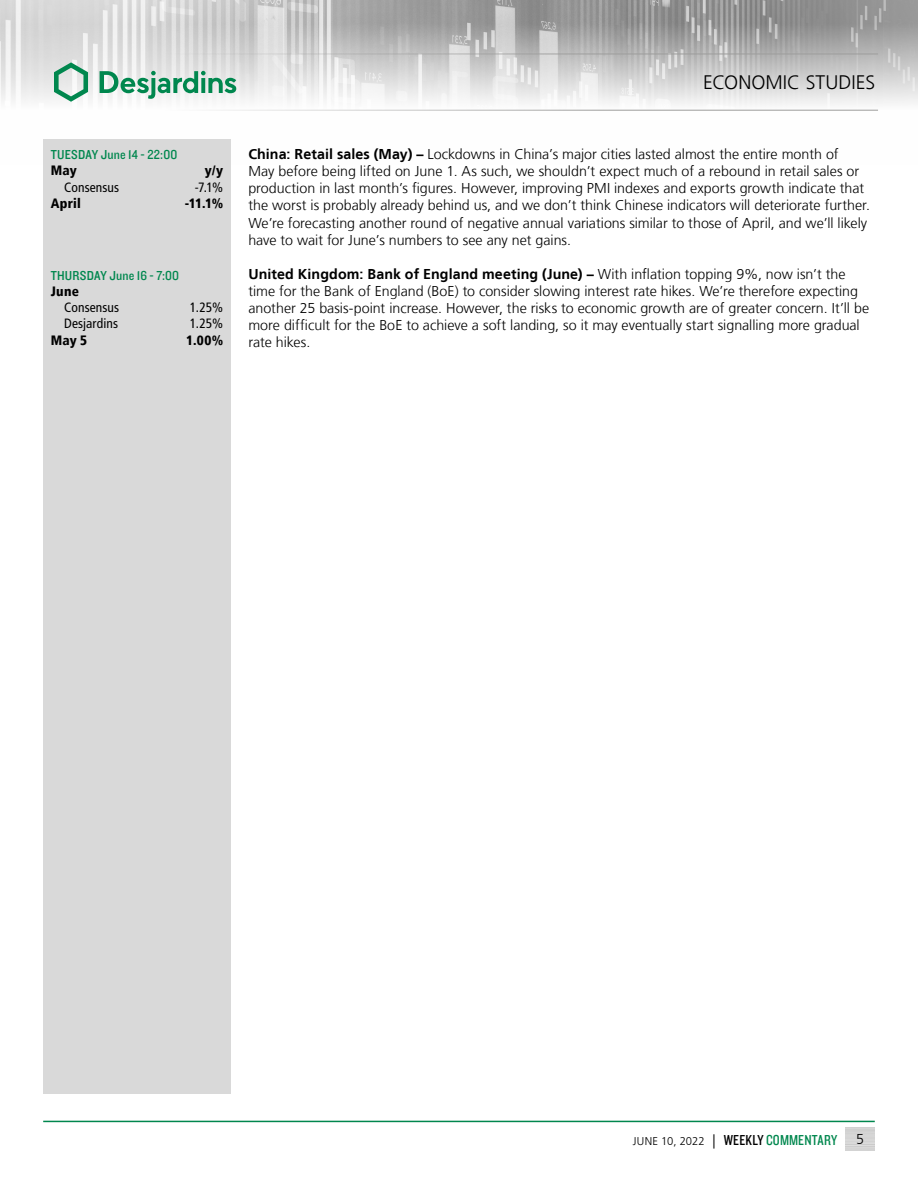
<style>
.page{position:relative;width:918px;height:1188px;background:#fff}
.page>*{position:absolute;margin:0;border:0;box-sizing:border-box;transform-origin:0 0}
.t1{font:300 19.5px "Frutiger LT";letter-spacing:.005em;color:#000}
.t2{font:300 14.25px "Frutiger LT";color:#000}
.t3{font:700 14.25px "Frutiger LT";letter-spacing:.005em;color:#000}
.t4{font:condensed 13.5px "Frutiger LT";letter-spacing:.005em;color:#000}
.t5{font:13.5px "Knockout 30 Junior Welterwt";letter-spacing:.015em;color:#00874e}
.t6{font:900 condensed 13.5px "Frutiger LT";letter-spacing:.02em;color:#000}
.t7{font:300 11.25px "Frutiger LT";letter-spacing:.005em;color:#000}
.s1{font-weight:700}
.s2{font-weight:300}
.s3{font-size:14.25px}
.s4{font-family:"Knockout 29 Junior Ltweight";font-weight:400;font-size:15px}
.s5{font-family:"Knockout 29 Junior Ltweight";font-weight:400;font-size:15px;color:#00874e}
</style>
<div class="page">
<img style="left:0;top:0;width:918px;height:110px">
<hr style="left:0;top:54px;width:878px;height:1px;background:#9d9d9c">
<hr style="left:0;top:110px;width:878px;height:1px;background:#9d9d9c">
<svg style="left:54px;top:62px;width:34px;height:40px"></svg>
<svg style="left:100px;top:71px;width:136px;height:28px"></svg>
<hr style="left:43px;top:1121px;width:832px;height:1px;background:#00874e">
<div style="left:43px;top:139px;width:188px;height:955px;background:#d9d9d9"></div>
<h1 class="t1" style="left:703px;top:72px;width:174px">ECONOMIC STUDIES</h1>
<p class="t5" style="left:51px;top:146px;width:128px">TUESDAY June 14 - 22:00</p>
<p class="t2" style="left:248px;top:146px;width:592px"><span class="s1">China: Retail sales (May) –</span> Lockdowns in China’s major cities lasted almost the entire month of</p>
<p class="t6" style="left:51px;top:163px;width:28px">May</p>
<p class="t6" style="left:205px;top:163px;width:20px">y/y</p>
<p class="t2" style="left:248px;top:163px;width:612px">May before being lifted on June 1. As such, we shouldn’t expect much of a rebound in retail sales or</p>
<p class="t4" style="left:64px;top:179px;width:57px">Consensus</p>
<p class="t4" style="left:195px;top:179px;width:30px">-7.1%</p>
<p class="t2" style="left:248px;top:180px;width:617px">production in last month’s figures. However, improving PMI indexes and exports growth indicate that</p>
<p class="t6" style="left:51px;top:195px;width:32px">April</p>
<p class="t6" style="left:185px;top:195px;width:40px">-11.1%</p>
<p class="t2" style="left:248px;top:198px;width:623px">the worst is probably already behind us, and we don’t think Chinese indicators will deteriorate further.</p>
<p class="t2" style="left:248px;top:215px;width:620px">We’re forecasting another round of negative annual variations similar to those of April, and we’ll likely</p>
<p class="t2" style="left:248px;top:232px;width:324px">have to wait for June’s numbers to see any net gains.</p>
<p class="t5" style="left:51px;top:266px;width:130px">THURSDAY June 16 - 7:00</p>
<p class="t3" style="left:248px;top:266px;width:599px">United Kingdom: Bank of England meeting (June) – <span class="s2">With inflation topping 9%, now isn’t the</span></p>
<p class="t6" style="left:51px;top:283px;width:30px">June</p>
<p class="t2" style="left:248px;top:283px;width:611px">time for the Bank of England (BoE) to consider slowing interest rate hikes. We’re therefore expecting</p>
<p class="t4" style="left:64px;top:300px;width:57px">Consensus</p>
<p class="t4" style="left:190px;top:300px;width:35px">1.25%</p>
<p class="t2" style="left:248px;top:300px;width:622px">another 25 basis-point increase. However, the risks to economic growth are of greater concern. It’ll be</p>
<p class="t4" style="left:64px;top:316px;width:55px">Desjardins</p>
<p class="t4" style="left:190px;top:316px;width:35px">1.25%</p>
<p class="t2" style="left:248px;top:317px;width:613px">more difficult for the BoE to achieve a soft landing, so it may eventually start signalling more gradual</p>
<p class="t6" style="left:51px;top:332px;width:38px">May 5</p>
<p class="t6" style="left:186px;top:332px;width:38px">1.00%</p>
<p class="t2" style="left:248px;top:334px;width:63px">rate hikes.</p>
<p class="t7" style="left:633px;top:1135px;width:206px">JUNE 10, 2022 <span class="s3">|</span> <span class="s4">WEEKLY</span> <span class="s5">COMMENTARY</span></p>
<p class="t2" style="left:856px;top:1131px;width:9px">5</p>
</div>
